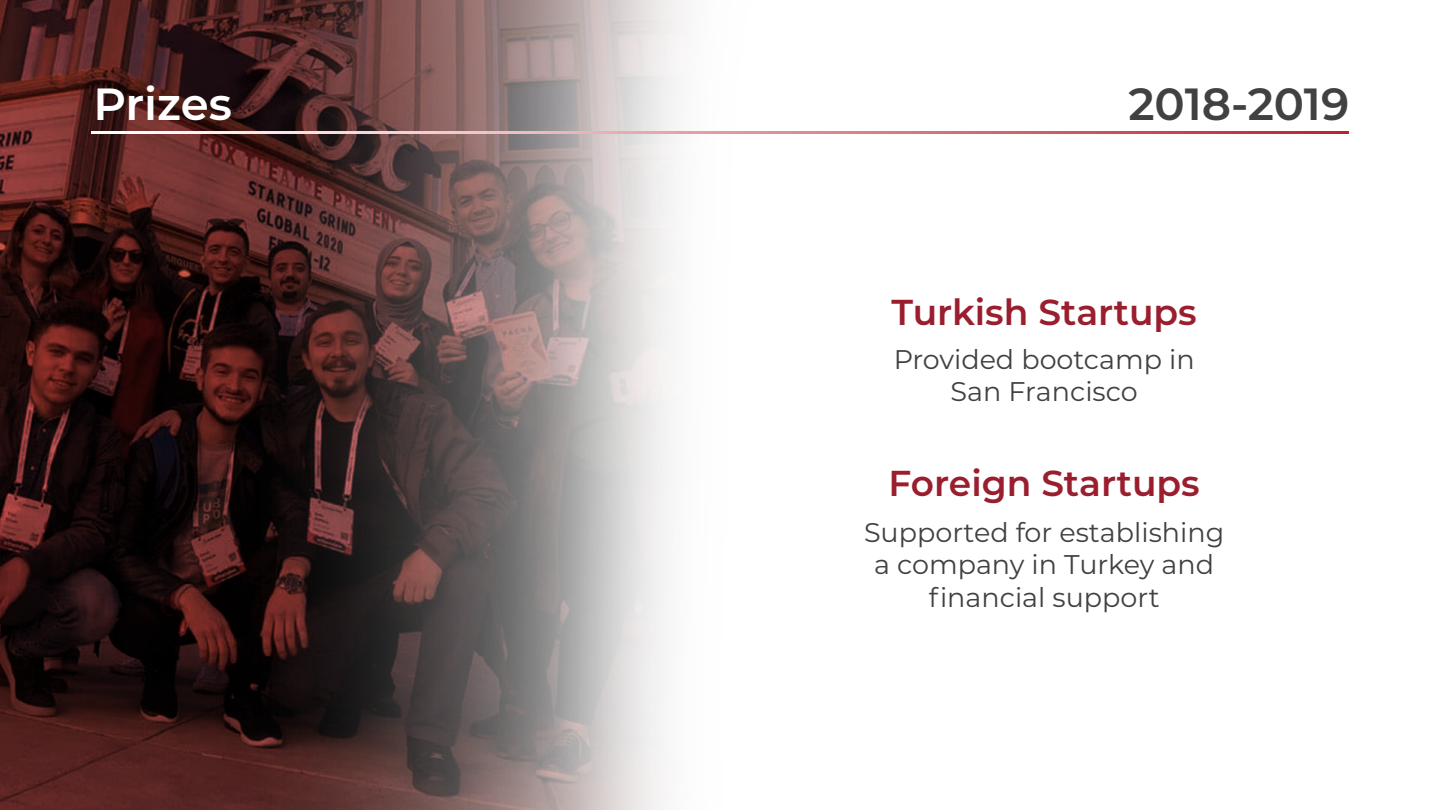
<style>
.page{position:relative;width:1440px;height:810px;background:#fff}
.page>*{position:absolute;margin:0;border:0;box-sizing:border-box;transform-origin:0 0}
.t1{font:600 45px "Montserrat";letter-spacing:-.005em;color:#414042}
.t2{font:600 45px "Montserrat";letter-spacing:-.005em;color:#fff}
.t3{font:600 36px "Montserrat";color:#9a1e2d}
.t4{font:27px/32.4px "Montserrat";color:#414042;text-align:center}
</style>
<div class="page">
<img style="left:0;top:0;width:1349px;height:810px">
<svg style="left:92px;top:132px;width:1256px;height:1px"></svg>
<h1 class="t2" style="left:94px;top:72px;width:140px">Prizes</h1>
<h1 class="t1" style="left:1129px;top:72px;width:222px">2018-2019</h1>
<h2 class="t3" style="left:892px;top:287px;width:307px">Turkish Startups</h2>
<p class="t4" style="left:894px;top:342px;width:302px">Provided bootcamp in<br>San Francisco</p>
<h2 class="t3" style="left:889px;top:457px;width:313px">Foreign Startups</h2>
<p class="t4" style="left:864px;top:515px;width:362px">Supported for establishing a company in Turkey and financial support</p>
</div>
